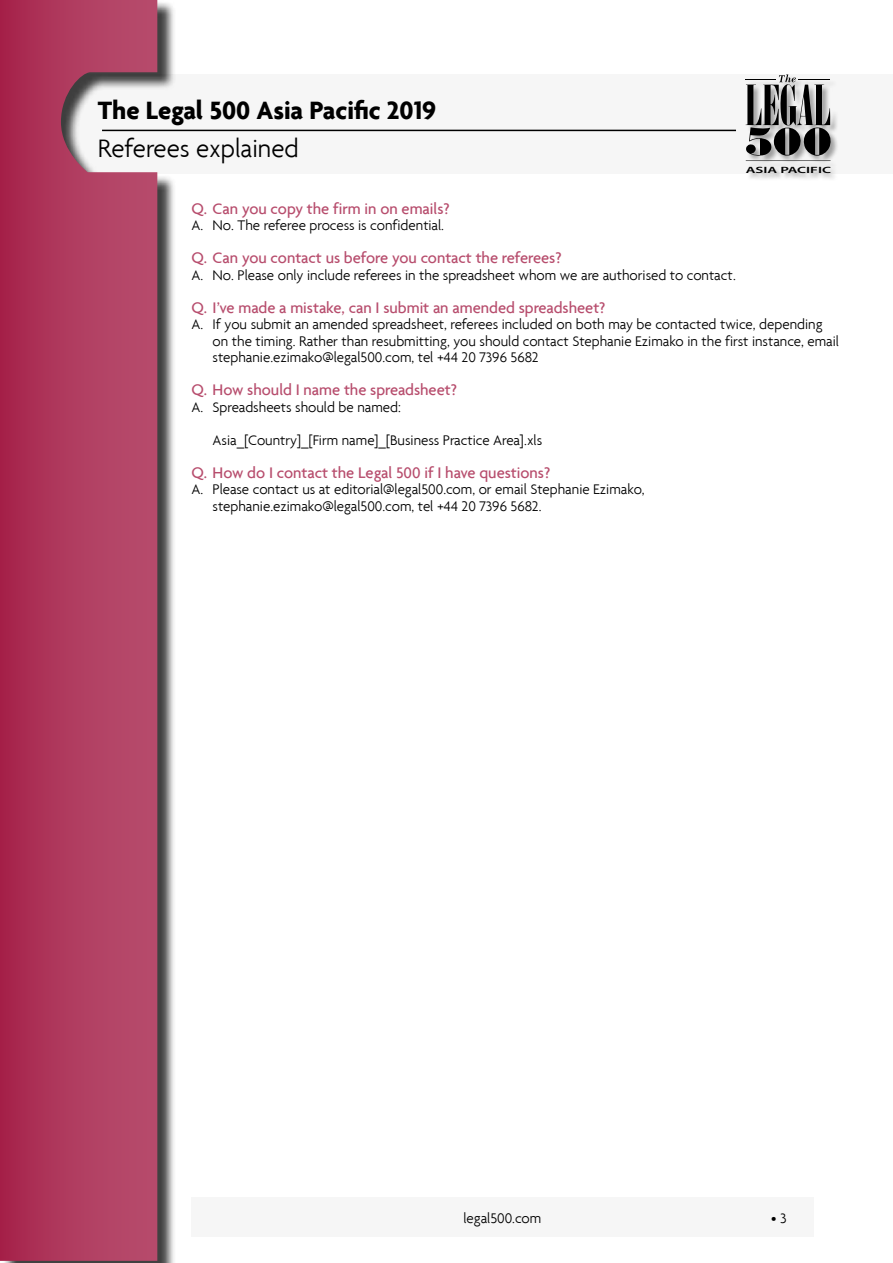
<style>
.page{position:relative;width:893px;height:1263px;background:#fff}
.page>*{position:absolute;margin:0;border:0;box-sizing:border-box;transform-origin:0 0}
.t1{font:700 27px "Agenda";color:#000}
.t2{font:300 27px "Agenda";color:#000}
.t3{font:500 16.5px "Agenda";color:#b74d6d}
.t4{font:300 15px/16.5px "Agenda";color:#000}
.t5{font:600 9.15px "Myriad Pro";color:#000;scale:1.68 1}
</style>
<div class="page">
<div style="left:0;top:74px;width:893px;height:100px;background:#f6f6f6"></div>
<div style="left:746px;top:74px;width:93px;height:108px;background:#000;opacity:.35"></div>
<svg style="left:746px;top:74px;width:85px;height:83px"></svg>
<hr style="left:746px;top:80px;width:30px;height:1px;background:#000">
<hr style="left:798px;top:80px;width:32px;height:1px;background:#000">
<hr style="left:746px;top:160px;width:84px;height:1px;background:#000">
<hr style="left:102px;top:130px;width:634px;height:1px;background:#000">
<div style="left:2px;top:0;width:174px;height:1263px;background:#000;opacity:.75"></div>
<svg style="left:0;top:0;width:157px;height:1261px;background:#b04063"></svg>
<div style="left:191px;top:1197px;width:623px;height:40px;background:#f6f6f6"></div>
<h1 class="t1" style="left:98px;top:94px;width:340px">The Legal 500 Asia Pacific 2019</h1>
<h1 class="t2" style="left:98px;top:132px;width:203px">Referees explained</h1>
<p class="t5" style="left:746px;top:164px;width:52px">ASIA PACIFIC</p>
<p class="t3" style="left:191px;top:198px;width:260px">Q. Can you copy the firm in on emails?</p>
<p class="t4" style="left:191px;top:217px;width:254px">A. No. The referee process is confidential.</p>
<p class="t3" style="left:191px;top:248px;width:372px">Q. Can you contact us before you contact the referees?</p>
<p class="t4" style="left:191px;top:266px;width:546px">A. No. Please only include referees in the spreadsheet whom we are authorised to contact.</p>
<p class="t3" style="left:191px;top:297px;width:416px">Q. I’ve made a mistake, can I submit an amended spreadsheet?</p>
<p class="t4" style="left:213px;top:316px;width:628px;text-indent:-21px">A. If you submit an amended spreadsheet, referees included on both may be contacted twice, depending on the timing. Rather than resubmitting, you should contact Stephanie Ezimako in the first instance, email stephanie.ezimako@legal500.com, tel +44 20 7396 5682</p>
<p class="t3" style="left:191px;top:380px;width:267px">Q. How should I name the spreadsheet?</p>
<p class="t4" style="left:191px;top:398px;width:211px">A. Spreadsheets should be named:</p>
<p class="t4" style="left:213px;top:431px;width:331px">Asia_[Country]_[Firm name]_[Business Practice Area].xls</p>
<p class="t3" style="left:191px;top:462px;width:360px">Q. How do I contact the Legal 500 if I have questions?</p>
<p class="t4" style="left:213px;top:481px;width:434px;text-indent:-21px">A. Please contact us at editorial@legal500.com, or email Stephanie Ezimako, stephanie.ezimako@legal500.com, tel +44 20 7396 5682.</p>
<p class="t4" style="left:464px;top:1209px;width:79px">legal500.com</p>
<p class="t4" style="left:771px;top:1209px;width:17px">• 3</p>
</div>
